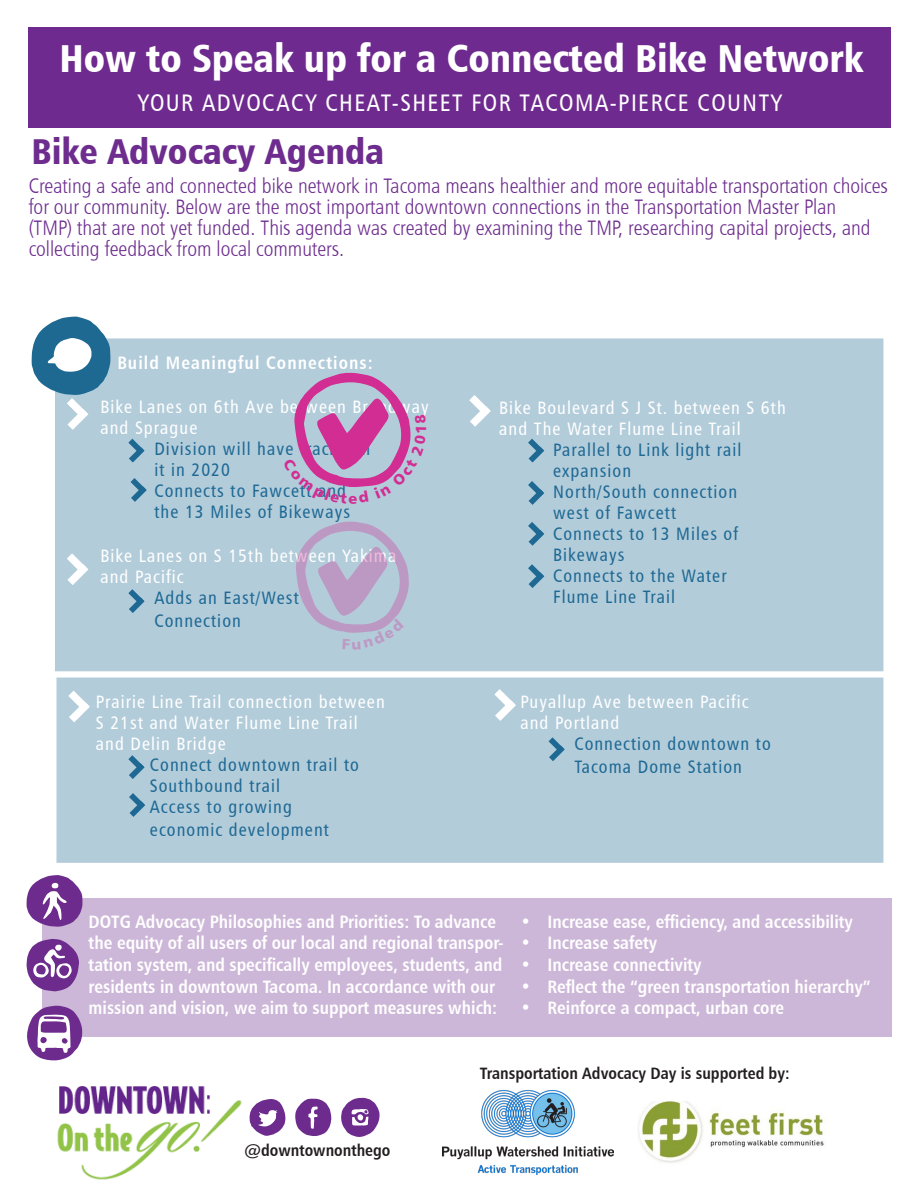
<style>
.page{position:relative;width:918px;height:1188px;background:#fff}
.page>*{position:absolute;margin:0;border:0;box-sizing:border-box;transform-origin:0 0}
.t1{font:39px "Humanist 777 BT Black Condensed B";color:#fff}
.t2{font:36px "Humanist 777 BT Black Condensed B";color:#6d2c8e}
.subhead{font:24px "Humanist 777 BT Roman Condensed B";letter-spacing:.06em;color:#fff}
.t3{font:21px/21px "Humanist 777 BT Light Condensed B";color:#6d2c8e}
.subhead-2{font:18px/21.6px "Humanist 777 BT Bold Condensed B";color:#fff}
.subhead-3{font:18px "Humanist 777 BT Roman Condensed B";letter-spacing:.06em;color:#1e6994}
.subhead-4{font:18px "Humanist 777 BT Roman Condensed B";letter-spacing:.06em;color:#fff}
.subhead-5{font:18px "Humanist 777 BT Bold Condensed B";letter-spacing:.06em;color:#fff}
.t4{font:16.5px "Humanist 777 BT Bold Condensed B";color:#231f20}
</style>
<div class="page">
<div style="left:29px;top:27px;width:862px;height:100px;background:#6e2a8e"></div>
<div style="left:55px;top:338px;width:828px;height:333px;background:#b3ccda"></div>
<svg style="left:32px;top:316px;width:78px;height:122px"></svg>
<svg style="left:67px;top:553px;width:22px;height:32px"></svg>
<svg style="left:128px;top:438px;width:19px;height:64px"></svg>
<svg style="left:128px;top:589px;width:17px;height:24px"></svg>
<div style="left:56px;top:678px;width:827px;height:185px;background:#b3ccda"></div>
<svg style="left:68px;top:690px;width:22px;height:33px"></svg>
<svg style="left:494px;top:689px;width:22px;height:32px"></svg>
<svg style="left:128px;top:755px;width:17px;height:62px"></svg>
<svg style="left:548px;top:737px;width:17px;height:24px"></svg>
<div style="left:42px;top:899px;width:849px;height:138px;background:#cdb7d8"></div>
<svg style="left:27px;top:875px;width:56px;height:52px"></svg>
<svg style="left:26px;top:939px;width:53px;height:52px"></svg>
<svg style="left:27px;top:1006px;width:55px;height:54px"></svg>
<svg style="left:469px;top:395px;width:22px;height:32px"></svg>
<svg style="left:528px;top:438px;width:17px;height:25px"></svg>
<svg style="left:528px;top:481px;width:17px;height:65px"></svg>
<svg style="left:528px;top:564px;width:17px;height:24px"></svg>
<img style="left:57px;top:1086px;width:185px;height:94px">
<svg style="left:295px;top:1099px;width:36px;height:37px"></svg>
<svg style="left:250px;top:1099px;width:35px;height:37px"></svg>
<svg style="left:341px;top:1098px;width:39px;height:39px"></svg>
<img style="left:443px;top:1090px;width:170px;height:85px">
<img style="left:638px;top:1102px;width:187px;height:61px">
<svg style="left:294px;top:372px;width:117px;height:115px"></svg>
<svg style="left:296px;top:521px;width:113px;height:112px"></svg>
<p class="t1" style="left:59px;top:33px;width:805px">How to Speak up for a Connected Bike Network</p>
<p class="subhead" style="left:138px;top:88px;width:646px">YOUR ADVOCACY CHEAT-SHEET FOR TACOMA-PIERCE COUNTY</p>
<p class="t2" style="left:32px;top:128px;width:354px">Bike Advocacy Agenda</p>
<p class="t3" style="left:29px;top:175px;width:861px">Creating a safe and connected bike network in Tacoma means healthier and more equitable transportation choices for our community. Below are the most important downtown connections in the Transportation Master Plan<br>(TMP) that are not yet funded. This agenda was created by examining the TMP, researching capital projects, and collecting feedback from local commuters.</p>
<p class="subhead-5" style="left:117px;top:352px;width:257px">Build Meaningful Connections:</p>
<p class="subhead-4" style="left:100px;top:395px;width:330px">Bike Lanes on 6th Ave between Broadway</p>
<p class="subhead-4" style="left:100px;top:416px;width:99px">and Sprague</p>
<p class="subhead-3" style="left:154px;top:437px;width:217px">Division will have tracks on</p>
<p class="subhead-3" style="left:154px;top:458px;width:77px">it in 2020</p>
<p class="subhead-3" style="left:154px;top:479px;width:193px">Connects to Fawcett and</p>
<p class="subhead-3" style="left:154px;top:500px;width:197px">the 13 Miles of Bikeways</p>
<p class="subhead-4" style="left:100px;top:545px;width:297px">Bike Lanes on S 15th between Yakima</p>
<p class="subhead-4" style="left:100px;top:566px;width:85px">and Pacific</p>
<p class="subhead-3" style="left:154px;top:587px;width:146px">Adds an East/West</p>
<p class="subhead-3" style="left:154px;top:610px;width:88px">Connection</p>
<p class="subhead-4" style="left:96px;top:691px;width:290px">Prairie Line Trail connection between</p>
<p class="subhead-4" style="left:96px;top:712px;width:263px">S 21st and Water Flume Line Trail</p>
<p class="subhead-4" style="left:96px;top:733px;width:131px">and Delin Bridge</p>
<p class="subhead-3" style="left:150px;top:754px;width:211px">Connect downtown trail to</p>
<p class="subhead-3" style="left:150px;top:775px;width:132px">Southbound trail</p>
<p class="subhead-3" style="left:150px;top:796px;width:144px">Access to growing</p>
<p class="subhead-3" style="left:150px;top:818px;width:181px">economic development</p>
<p class="subhead-4" style="left:499px;top:396px;width:288px">Bike Boulevard S J St. between S 6th</p>
<p class="subhead-4" style="left:499px;top:417px;width:243px">and The Water Flume Line Trail</p>
<p class="subhead-3" style="left:553px;top:438px;width:190px">Parallel to Link light rail</p>
<p class="subhead-3" style="left:553px;top:459px;width:79px">expansion</p>
<p class="subhead-3" style="left:553px;top:480px;width:185px">North/South connection</p>
<p class="subhead-3" style="left:553px;top:501px;width:124px">west of Fawcett</p>
<p class="subhead-3" style="left:553px;top:522px;width:187px">Connects to 13 Miles of</p>
<p class="subhead-3" style="left:553px;top:543px;width:73px">Bikeways</p>
<p class="subhead-3" style="left:553px;top:564px;width:175px">Connects to the Water</p>
<p class="subhead-3" style="left:553px;top:585px;width:123px">Flume Line Trail</p>
<p class="subhead-4" style="left:520px;top:691px;width:230px">Puyallup Ave between Pacific</p>
<p class="subhead-4" style="left:520px;top:712px;width:100px">and Portland</p>
<p class="subhead-3" style="left:574px;top:733px;width:198px">Connection downtown to</p>
<p class="subhead-3" style="left:574px;top:755px;width:169px">Tacoma Dome Station</p>
<p class="subhead-2" style="left:89px;top:910px;width:417px">DOTG Advocacy Philosophies and Priorities: To advance the equity of all users of our local and regional transpor&shy;tation system, and specifically employees, students, and residents in downtown Tacoma. In accordance with our mission and vision, we aim to support measures which:</p>
<p class="subhead-2" style="left:521px;top:910px;width:334px">• Increase ease, efficiency, and accessibility</p>
<p class="subhead-2" style="left:521px;top:932px;width:138px">• Increase safety</p>
<p class="subhead-2" style="left:521px;top:954px;width:183px">• Increase connectivity</p>
<p class="subhead-2" style="left:521px;top:975px;width:351px">• Reflect the “green transportation hierarchy”</p>
<p class="subhead-2" style="left:521px;top:997px;width:265px">• Reinforce a compact, urban core</p>
<p class="t4" style="left:245px;top:1140px;width:147px">@downtownonthego</p>
<p class="t4" style="left:480px;top:1063px;width:311px">Transportation Advocacy Day is supported by:</p>
</div>
